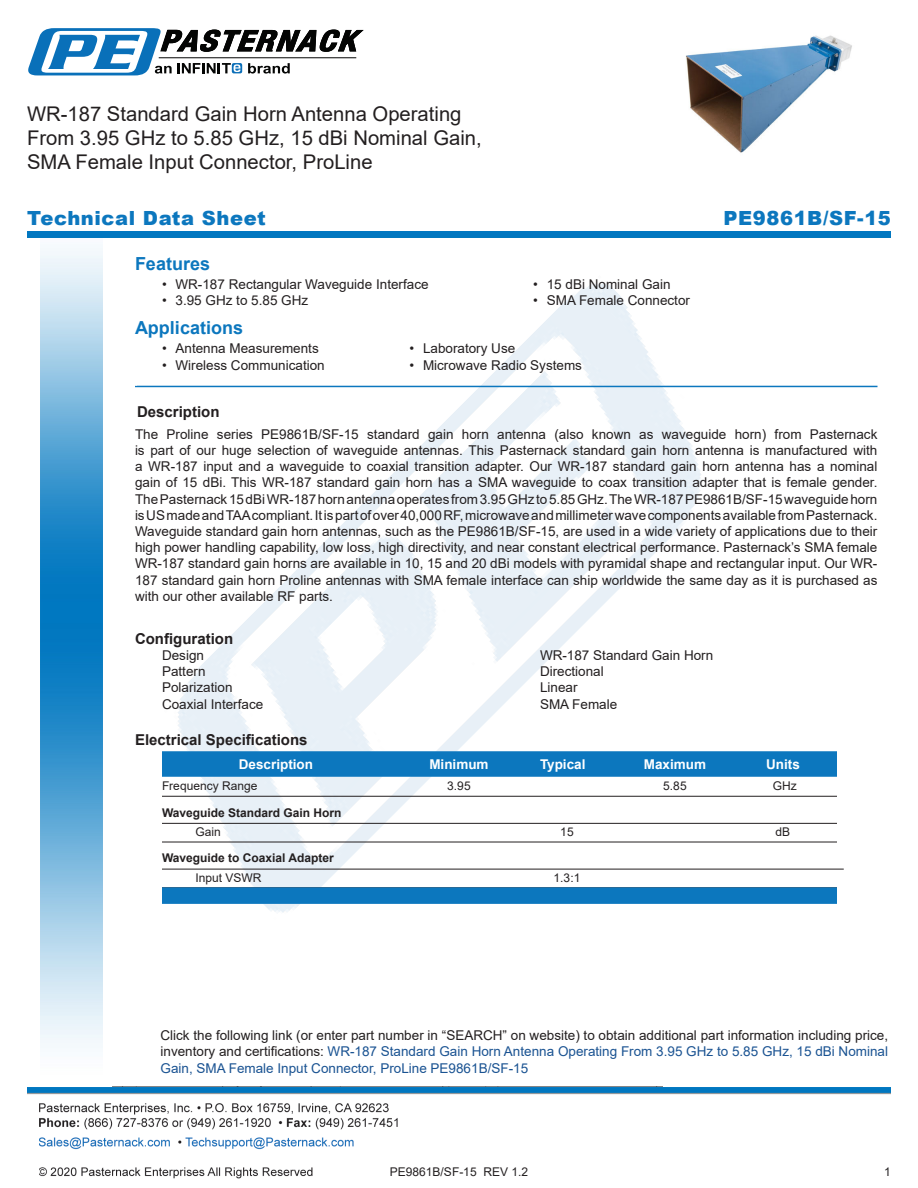
<style>
.page{position:relative;width:918px;height:1188px;background:#fff}
.page>*{position:absolute;margin:0;border:0;box-sizing:border-box;transform-origin:0 0}
.Web_Description_Para{font:20.25px/24.3px "Arial";color:#231f20}
.t1{font:900 19.5px "Arial";letter-spacing:.03em;color:#0c77be}
.Head1{font:700 18px "Arial";color:#0c77be}
.Head1-2{font:700 15px "Arial";color:#231f20}
.MarketingDescription{font:13.5px/16.2px "Arial";color:#231f20;text-align:justify}
.Description_and_PN_L{font:13.5px/16.2px "Arial";color:#231f20;text-align:justify}
.Specs_Para{font:13.5px "Arial";color:#231f20}
.Table-Header{font:700 13.5px "Arial";color:#fff}
.Table-Body{font:12px "Arial";color:#231f20}
.Table-Body-2{font:700 12px "Arial";color:#231f20}
.MarketingDescription-2{font:700 7.5px "Arial";color:#fff}
.s1{color:#1a5392}
</style>
<div class="page">
<img style="left:39px;top:1087px;width:623px;height:92px">
<img style="left:102px;top:248px;width:719px;height:722px">
<img style="left:27px;top:1088px;width:864px;height:9px">
<img style="left:40px;top:237px;width:62px;height:811px">
<div style="left:27px;top:231px;width:864px;height:6px;background:#0177c0"></div>
<svg style="left:28px;top:28px;width:336px;height:47px"></svg>
<hr style="left:135px;top:386px;width:743px;height:1px;background:#0c77be">
<div style="left:162px;top:751px;width:675px;height:26px;background:#0c77be"></div>
<hr style="left:162px;top:796px;width:675px;height:1px;background:#231f20">
<hr style="left:162px;top:823px;width:675px;height:1px;background:#231f20">
<hr style="left:162px;top:842px;width:675px;height:1px;background:#231f20">
<hr style="left:162px;top:869px;width:682px;height:1px;background:#231f20">
<div style="left:162px;top:887px;width:675px;height:17px;background:#0c77be"></div>
<img style="left:686px;top:35px;width:166px;height:118px">
<h1 class="Web_Description_Para" style="left:27px;top:101px;width:456px">WR-187 Standard Gain Horn Antenna Operating<br>From 3.95 GHz to 5.85 GHz, 15 dBi Nominal Gain,<br>SMA Female Input Connector, ProLine</h1>
<p class="t1" style="left:27px;top:204px;width:240px">Technical Data Sheet</p>
<p class="t1" style="left:724px;top:204px;width:169px">PE9861B/SF-15</p>
<p class="Head1" style="left:135px;top:251px;width:77px">Features</p>
<p class="MarketingDescription" style="left:162px;top:276px;width:268px">• WR-187 Rectangular Waveguide Interface</p>
<p class="MarketingDescription" style="left:162px;top:292px;width:148px">• 3.95 GHz to 5.85 GHz</p>
<p class="MarketingDescription" style="left:533px;top:276px;width:139px">• 15 dBi Nominal Gain</p>
<p class="MarketingDescription" style="left:533px;top:292px;width:158px">• SMA Female Connector</p>
<p class="Head1" style="left:135px;top:315px;width:110px">Applications</p>
<p class="MarketingDescription" style="left:162px;top:340px;width:158px">• Antenna Measurements</p>
<p class="MarketingDescription" style="left:162px;top:357px;width:164px">• Wireless Communication</p>
<p class="MarketingDescription-2" style="left:135px;top:378px;width:4px">.</p>
<p class="MarketingDescription" style="left:410px;top:340px;width:107px">• Laboratory Use</p>
<p class="MarketingDescription" style="left:410px;top:357px;width:174px">• Microwave Radio Systems</p>
<p class="Head1-2" style="left:137px;top:401px;width:84px">Description</p>
<p class="MarketingDescription" style="left:135px;top:426px;width:744px">The Proline series PE9861B/SF-15 standard gain horn antenna (also known as waveguide horn) from Pasternack is part of our huge selection of waveguide antennas. This Pasternack standard gain horn antenna is manufactured with a WR-187 input and a waveguide to coaxial transition adapter. Our WR-187 standard gain horn antenna has a nominal gain of 15 dBi. This WR-187 standard gain horn has a SMA waveguide to coax transition adapter that is female gender.<br>The Pasternack 15 dBi WR-187 horn antenna operates from 3.95 GHz to 5.85 GHz. The WR-187 PE9861B/SF-15 waveguide horn is US made and TAA compliant. It is part of over 40,000 RF, microwave and millimeter wave components available from Pasternack.<br>Waveguide standard gain horn antennas, such as the PE9861B/SF-15, are used in a wide variety of applications due to their high power handling capability, low loss, high directivity, and near constant electrical performance. Pasternack’s SMA female WR-187 standard gain horns are available in 10, 15 and 20 dBi models with pyramidal shape and rectangular input. Our WR-187 standard gain horn Proline antennas with SMA female interface can ship worldwide the same day as it is purchased as with our other available RF parts.</p>
<p class="Head1-2" style="left:135px;top:628px;width:100px">Configuration</p>
<p class="Specs_Para" style="left:162px;top:646px;width:44px">Design</p>
<p class="Specs_Para" style="left:540px;top:646px;width:175px">WR-187 Standard Gain Horn</p>
<p class="Specs_Para" style="left:162px;top:662px;width:45px">Pattern</p>
<p class="Specs_Para" style="left:540px;top:662px;width:65px">Directional</p>
<p class="Specs_Para" style="left:162px;top:678px;width:72px">Polarization</p>
<p class="Specs_Para" style="left:540px;top:678px;width:39px">Linear</p>
<p class="Specs_Para" style="left:162px;top:695px;width:103px">Coaxial Interface</p>
<p class="Specs_Para" style="left:540px;top:695px;width:79px">SMA Female</p>
<p class="Head1-2" style="left:135px;top:729px;width:174px">Electrical Specifications</p>
<p class="Table-Header" style="left:239px;top:754px;width:76px">Description</p>
<p class="Table-Header" style="left:429px;top:754px;width:61px">Minimum</p>
<p class="Table-Header" style="left:540px;top:754px;width:47px">Typical</p>
<p class="Table-Header" style="left:644px;top:754px;width:64px">Maximum</p>
<p class="Table-Header" style="left:766px;top:754px;width:35px">Units</p>
<p class="Table-Body" style="left:162px;top:778px;width:97px">Frequency Range</p>
<p class="Table-Body" style="left:447px;top:778px;width:25px">3.95</p>
<p class="Table-Body" style="left:663px;top:778px;width:25px">5.85</p>
<p class="Table-Body" style="left:773px;top:778px;width:25px">GHz</p>
<p class="Table-Body-2" style="left:162px;top:804px;width:181px">Waveguide Standard Gain Horn</p>
<p class="Table-Body" style="left:195px;top:824px;width:27px">Gain</p>
<p class="Table-Body" style="left:560px;top:824px;width:15px">15</p>
<p class="Table-Body" style="left:776px;top:824px;width:16px">dB</p>
<p class="Table-Body-2" style="left:162px;top:850px;width:173px">Waveguide to Coaxial Adapter</p>
<p class="Table-Body" style="left:195px;top:869px;width:68px">Input VSWR</p>
<p class="Table-Body" style="left:554px;top:869px;width:28px">1.3:1</p>
<p class="Description_and_PN_L" style="left:160px;top:1027px;width:729px">Click the following link (or enter part number in “SEARCH” on website) to obtain additional part information including price, inventory and certifications: <span class="s1">WR-187 Standard Gain Horn Antenna Operating From 3.95 GHz to 5.85 GHz, 15 dBi Nominal Gain, SMA Female Input Connector, ProLine PE9861B/SF-15</span></p>
<p class="Table-Body" style="left:390px;top:1163px;width:140px">PE9861B/SF-15 REV 1.2</p>
<p class="Table-Body" style="left:884px;top:1163px;width:8px">1</p>
</div>
